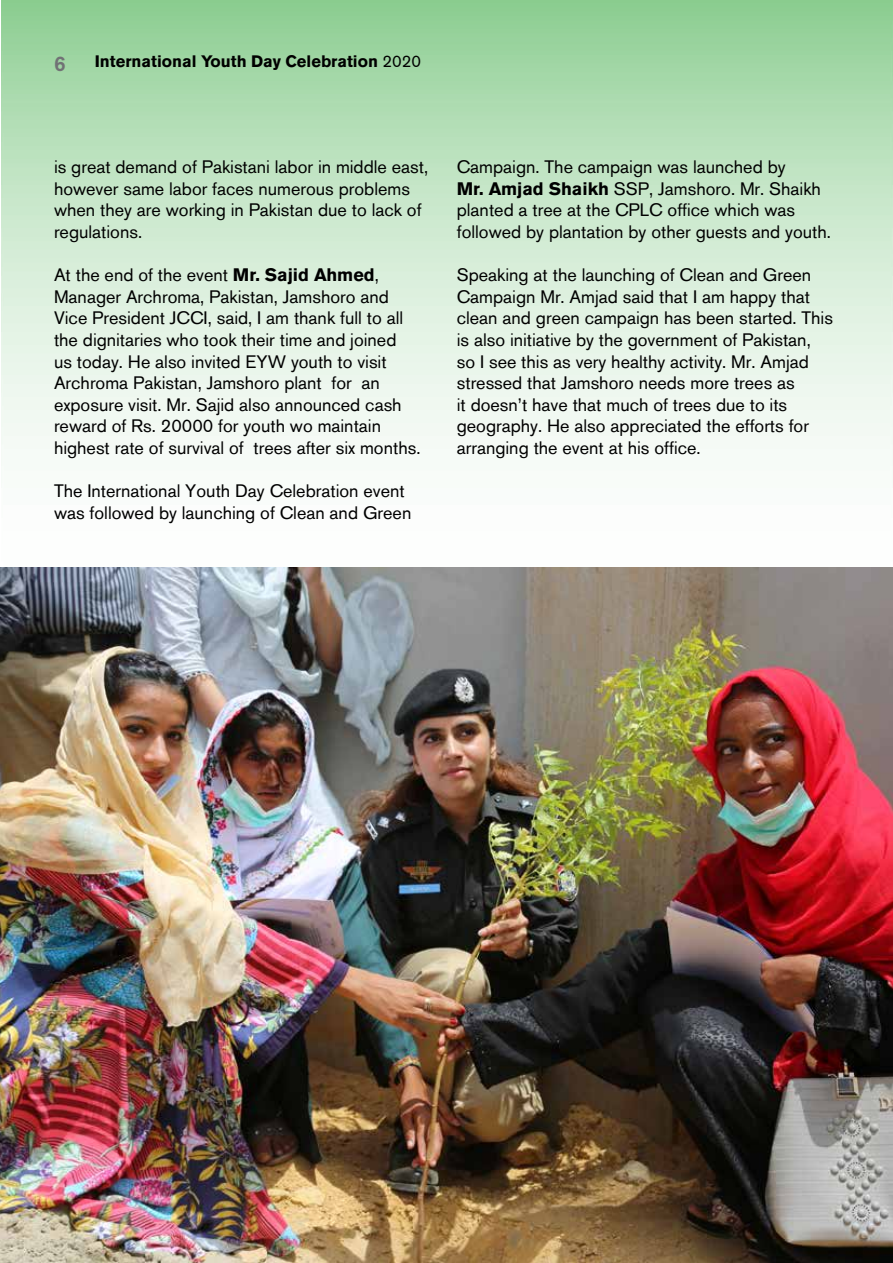
<style>
.page{position:relative;width:893px;height:1263px;background:#fff}
.page>*{position:absolute;margin:0;border:0;box-sizing:border-box;transform-origin:0 0}
.t1{font:500 21px "Akzidenz Grotesk BE";color:#717275}
.t2{font:18px/21.6px "Akzidenz Grotesk BE";color:#000}
.t3{font:700 16.5px "Akzidenz Grotesk BE";color:#000}
.s1{font-weight:400}
.s2{font-weight:700}
</style>
<div class="page">
<svg style="left:2px;top:0;width:891px;height:445px;background:#c8e7cb"></svg>
<img style="left:0;top:567px;width:893px;height:696px">
<p class="t1" style="left:54px;top:50px;width:13px">6</p>
<p class="t3" style="left:95px;top:52px;width:328px">International Youth Day Celebration <span class="s1">2020</span></p>
<p class="t2" style="left:54px;top:156px;width:376px">is great demand of Pakistani labor in middle east, however same labor faces numerous problems when they are working in Pakistan due to lack of regulations.</p>
<p class="t2" style="left:54px;top:264px;width:368px">At the end of the event <span class="s2">Mr. Sajid Ahmed</span>, Manager Archroma, Pakistan, Jamshoro and Vice President JCCI, said, I am thank full to all the dignitaries who took their time and joined<br>us today. He also invited EYW youth to visit Archroma Pakistan, Jamshoro plant for an exposure visit. Mr. Sajid also announced cash reward of Rs. 20000 for youth wo maintain highest rate of survival of trees after six months.</p>
<p class="t2" style="left:54px;top:480px;width:359px">The International Youth Day Celebration event was followed by launching of Clean and Green</p>
<p class="t2" style="left:457px;top:156px;width:376px">Campaign. The campaign was launched by<br><span class="s2">Mr. Amjad Shaikh</span> SSP, Jamshoro. Mr. Shaikh planted a tree at the CPLC office which was followed by plantation by other guests and youth.</p>
<p class="t2" style="left:457px;top:264px;width:378px">Speaking at the launching of Clean and Green Campaign Mr. Amjad said that I am happy that clean and green campaign has been started. This is also initiative by the government of Pakistan, so I see this as very healthy activity. Mr. Amjad stressed that Jamshoro needs more trees as<br>it doesn’t have that much of trees due to its geography. He also appreciated the efforts for arranging the event at his office.</p>
</div>
